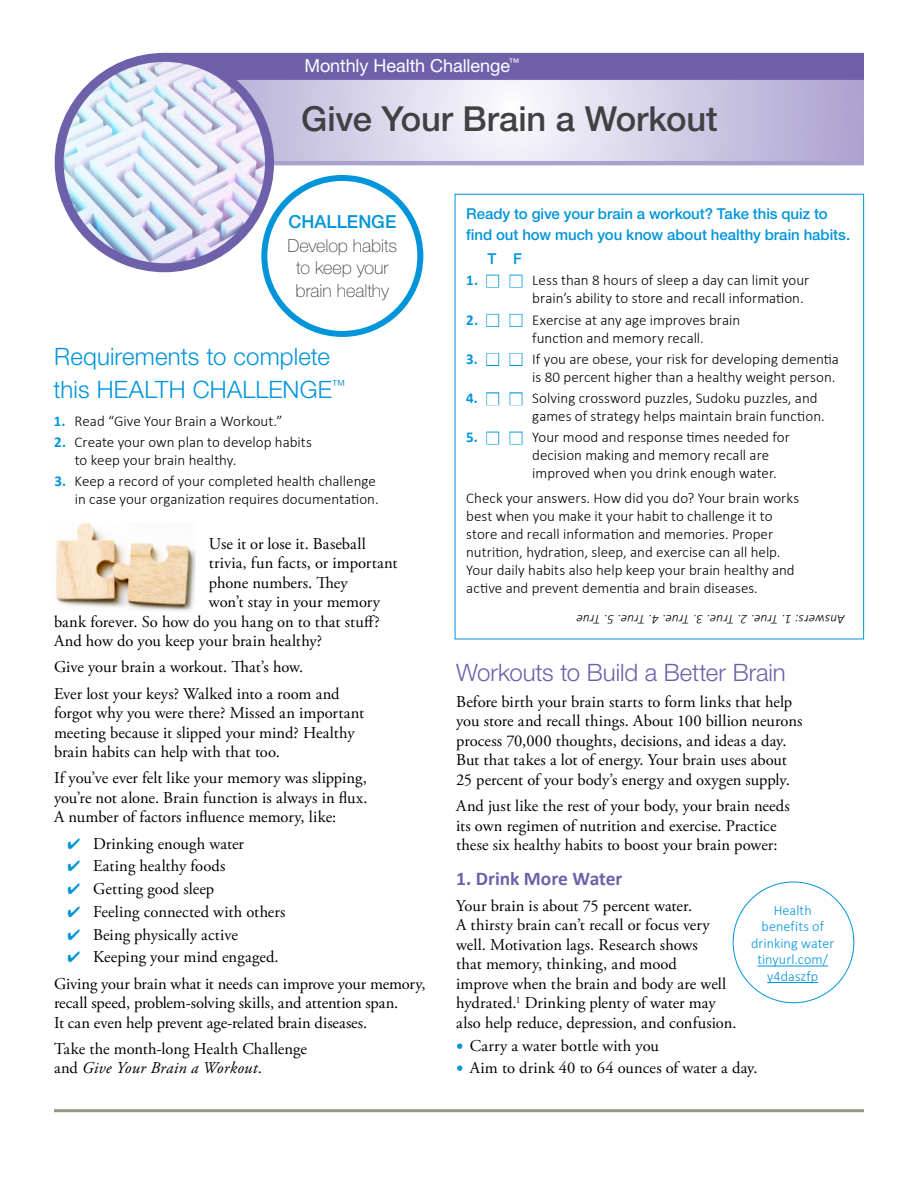
<style>
.page{position:relative;width:918px;height:1188px;background:#fff}
.page>*{position:absolute;margin:0;border:0;box-sizing:border-box;transform-origin:0 0}
.HC_TITLE{font:500 34.5px "Helvetica Neue LT Std";letter-spacing:-.005em;color:#414042}
.t1{font:300 24px/33px "Helvetica Neue LT Std";letter-spacing:.005em;color:#0095da}
.t2{font:300 24px "Helvetica Neue LT Std";letter-spacing:-.005em;color:#6f60aa}
.Subhead{font:700 19.5px "Calibri";letter-spacing:-.005em;color:#6f60aa}
.HC_Circle_Text{font:100 18px/22.5px "Helvetica Neue LT Std";letter-spacing:-.005em;color:#414042;text-align:center}
.t3{font:18px "Helvetica Neue LT Std";letter-spacing:-.005em;color:#fff}
.t4{font:500 18px "Helvetica Neue LT Std";color:#0095da}
.Body_text{font:16.5px/19.5px "Adobe Garamond Pro";letter-spacing:.005em;color:#000}
.Sidebar_text{font:300 15px/18px "Calibri";color:#000}
.Subhead-2{font:500 15px/21px "Helvetica Neue LT Std";letter-spacing:-.005em;color:#0095da}
.circle_text{font:300 14.25px/16.5px "Calibri";letter-spacing:.005em;color:#0095da;text-align:center}
.Sidebar_text-2{font:italic 300 13.5px "Calibri";letter-spacing:.015em;color:#000}
.s1{font-weight:700;color:#0095da}
.s2{color:#0095da}
.s3{font-style:italic}
.s4{color:#fff}
.s5{font-family:"Calibri";font-weight:700;font-size:15px;color:#0095da}
</style>
<div class="page">
<hr style="left:54px;top:1109px;width:810px;height:3px;background:#979886">
<div style="left:486px;top:275px;width:13px;height:13px;border:2px solid #0095da"></div>
<div style="left:510px;top:275px;width:12px;height:13px;border:2px solid #0095da"></div>
<div style="left:486px;top:314px;width:13px;height:13px;border:2px solid #0095da"></div>
<div style="left:510px;top:314px;width:12px;height:13px;border:2px solid #0095da"></div>
<div style="left:486px;top:353px;width:13px;height:13px;border:2px solid #0095da"></div>
<div style="left:510px;top:353px;width:12px;height:13px;border:2px solid #0095da"></div>
<div style="left:486px;top:392px;width:13px;height:13px;border:2px solid #0095da"></div>
<div style="left:510px;top:392px;width:12px;height:13px;border:2px solid #0095da"></div>
<div style="left:486px;top:432px;width:13px;height:13px;border:2px solid #0095da"></div>
<div style="left:510px;top:432px;width:12px;height:13px;border:2px solid #0095da"></div>
<svg style="left:274px;top:160px;width:590px;height:5px;background:#b3aad3"></svg>
<svg style="left:231px;top:80px;width:633px;height:80px;background:#d5d0e8"></svg>
<div style="left:164px;top:53px;width:700px;height:27px;background:#6f60aa"></div>
<img style="left:59px;top:57px;width:211px;height:211px;border-radius:105px">
<div style="left:55px;top:53px;width:219px;height:219px;border:9px solid #6f60aa;border-radius:50%"></div>
<div style="left:261px;top:175px;width:162px;height:162px;border:6px solid #0095da;border-radius:50%"></div>
<hr style="left:757px;top:966px;width:71px;height:1px;background:#0095da">
<hr style="left:767px;top:982px;width:51px;height:1px;background:#0095da">
<img style="left:55px;top:523px;width:140px;height:88px">
<p class="t3" style="left:304px;top:55px;width:216px">Monthly Health Challenge<sup>™</sup></p>
<p class="HC_TITLE" style="left:301px;top:98px;width:418px">Give Your Brain a Workout</p>
<p class="t4" style="left:288px;top:211px;width:109px">CHALLENGE</p>
<p class="HC_Circle_Text" style="left:287px;top:234px;width:111px">Develop habits to keep your brain healthy</p>
<p class="t1" style="left:54px;top:339px;width:293px">Requirements to complete this HEALTH CHALLENGE<sup>™</sup></p>
<p class="Sidebar_text" style="left:54px;top:412px;width:231px"><span class="s1">1.</span> Read “Give Your Brain a Workout.”</p>
<p class="Sidebar_text" style="left:75px;top:433px;width:239px;text-indent:-21px"><span class="s1">2.</span> Create your own plan to develop habits to keep your brain healthy.</p>
<p class="Sidebar_text" style="left:54px;top:472px;width:326px;text-align:right"><span class="s1">3.</span> Keep a record of your completed health challenge in case your organization requires documentation.</p>
<p class="Body_text" style="left:209px;top:534px;width:158px">Use it or lose it. Baseball</p>
<p class="Body_text" style="left:209px;top:554px;width:190px">trivia, fun facts, or important</p>
<p class="Body_text" style="left:209px;top:573px;width:140px">phone numbers. They</p>
<p class="Body_text" style="left:209px;top:593px;width:173px">won’t stay in your memory</p>
<p class="Body_text" style="left:54px;top:612px;width:327px">bank forever. So how do you hang on to that stuff?</p>
<p class="Body_text" style="left:54px;top:632px;width:270px">And how do you keep your brain healthy?</p>
<p class="Body_text" style="left:54px;top:658px;width:251px">Give your brain a workout. That’s how.</p>
<p class="Body_text" style="left:54px;top:684px;width:312px">Ever lost your keys? Walked into a room and forgot why you were there? Missed an important meeting because it slipped your mind? Healthy brain habits can help with that too.</p>
<p class="Body_text" style="left:54px;top:769px;width:315px;text-align:justify">If you’ve ever felt like your memory was slipping, you’re not alone. Brain function is always in flux.<br>A number of factors influence memory, like:</p>
<p class="Body_text" style="left:68px;top:834px;width:178px"><span class="s2">✔</span> Drinking enough water</p>
<p class="Body_text" style="left:68px;top:857px;width:159px"><span class="s2">✔</span> Eating healthy foods</p>
<p class="Body_text" style="left:68px;top:880px;width:148px"><span class="s2">✔</span> Getting good sleep</p>
<p class="Body_text" style="left:68px;top:902px;width:219px"><span class="s2">✔</span> Feeling connected with others</p>
<p class="Body_text" style="left:68px;top:925px;width:172px"><span class="s2">✔</span> Being physically active</p>
<p class="Body_text" style="left:68px;top:948px;width:213px"><span class="s2">✔</span> Keeping your mind engaged.</p>
<p class="Body_text" style="left:54px;top:974px;width:373px">Giving your brain what it needs can improve your memory, recall speed, problem-solving skills, and attention span.<br>It can even help prevent age-related brain diseases.</p>
<p class="Body_text" style="left:54px;top:1039px;width:255px">Take the month-long Health Challenge and <span class="s3">Give Your Brain a Workout</span>.</p>
<p class="Subhead-2" style="left:466px;top:203px;width:386px">Ready to give your brain a workout? Take this quiz to find out how much you know about healthy brain habits.</p>
<p class="Subhead-2" style="left:487px;top:248px;width:36px">T F</p>
<p class="Sidebar_text" style="left:532px;top:271px;width:279px;text-indent:-66px"><span class="s1">1.</span> <span class="s4">■</span> <span class="s4">■</span> Less than 8 hours of sleep a day can limit your brain’s ability to store and recall information.</p>
<p class="Sidebar_text" style="left:532px;top:310px;width:210px;text-indent:-66px"><span class="s1">2.</span> <span class="s4">■</span> <span class="s4">■</span> Exercise at any age improves brain function and memory recall.</p>
<p class="Sidebar_text" style="left:466px;top:350px;width:374px;text-align:right"><span class="s1">3.</span> <span class="s4">■</span> <span class="s4">■</span> If you are obese, your risk for developing dementia is 80 percent higher than a healthy weight person.</p>
<p class="Sidebar_text" style="left:532px;top:389px;width:294px;text-indent:-66px"><span class="s1">4.</span> <span class="s4">■</span> <span class="s4">■</span> Solving crossword puzzles, Sudoku puzzles, and games of strategy helps maintain brain function.</p>
<p class="Sidebar_text" style="left:532px;top:428px;width:259px;text-indent:-66px"><span class="s1">5.</span> <span class="s4">■</span> <span class="s4">■</span> Your mood and response times needed for decision making and memory recall are improved when you drink enough water.</p>
<p class="Sidebar_text" style="left:466px;top:489px;width:335px">Check your answers. How did you do? Your brain works best when you make it your habit to challenge it to store and recall information and memories. Proper nutrition, hydration, sleep, and exercise can all help.<br>Your daily habits also help keep your brain healthy and active and prevent dementia and brain diseases.</p>
<p class="Sidebar_text-2" style="left:845px;top:628px;width:270px;rotate:-180deg">Answers: 1. True. 2. True. 3. True. 4. True. 5. True</p>
<p class="t2" style="left:456px;top:657px;width:331px">Workouts to Build a Better Brain</p>
<p class="Body_text" style="left:456px;top:692px;width:348px">Before birth your brain starts to form links that help you store and recall things. About 100 billion neurons process 70,000 thoughts, decisions, and ideas a day.<br>But that takes a lot of energy. Your brain uses about 25 percent of your body’s energy and oxygen supply.</p>
<p class="Body_text" style="left:456px;top:797px;width:335px">And just like the rest of your body, your brain needs its own regimen of nutrition and exercise. Practice these six healthy habits to boost your brain power:</p>
<p class="Subhead" style="left:456px;top:864px;width:168px">1. Drink More Water</p>
<p class="Body_text" style="left:456px;top:896px;width:282px">Your brain is about 75 percent water.<br>A thirsty brain can’t recall or focus very well. Motivation lags. Research shows<br>that memory, thinking, and mood<br>improve when the brain and body are well hydrated.<sup>1</sup> Drinking plenty of water may also help reduce, depression, and confusion.</p>
<p class="Body_text" style="left:456px;top:1036px;width:204px"><span class="s5">•</span> Carry a water bottle with you</p>
<p class="Body_text" style="left:456px;top:1059px;width:303px"><span class="s5">•</span> Aim to drink 40 to 64 ounces of water a day.</p>
<p class="circle_text" style="left:751px;top:902px;width:85px">Health benefits of drinking water</p>
<p class="circle_text" style="left:757px;top:951px;width:72px">tinyurl.com/ y4daszfp</p>
</div>
